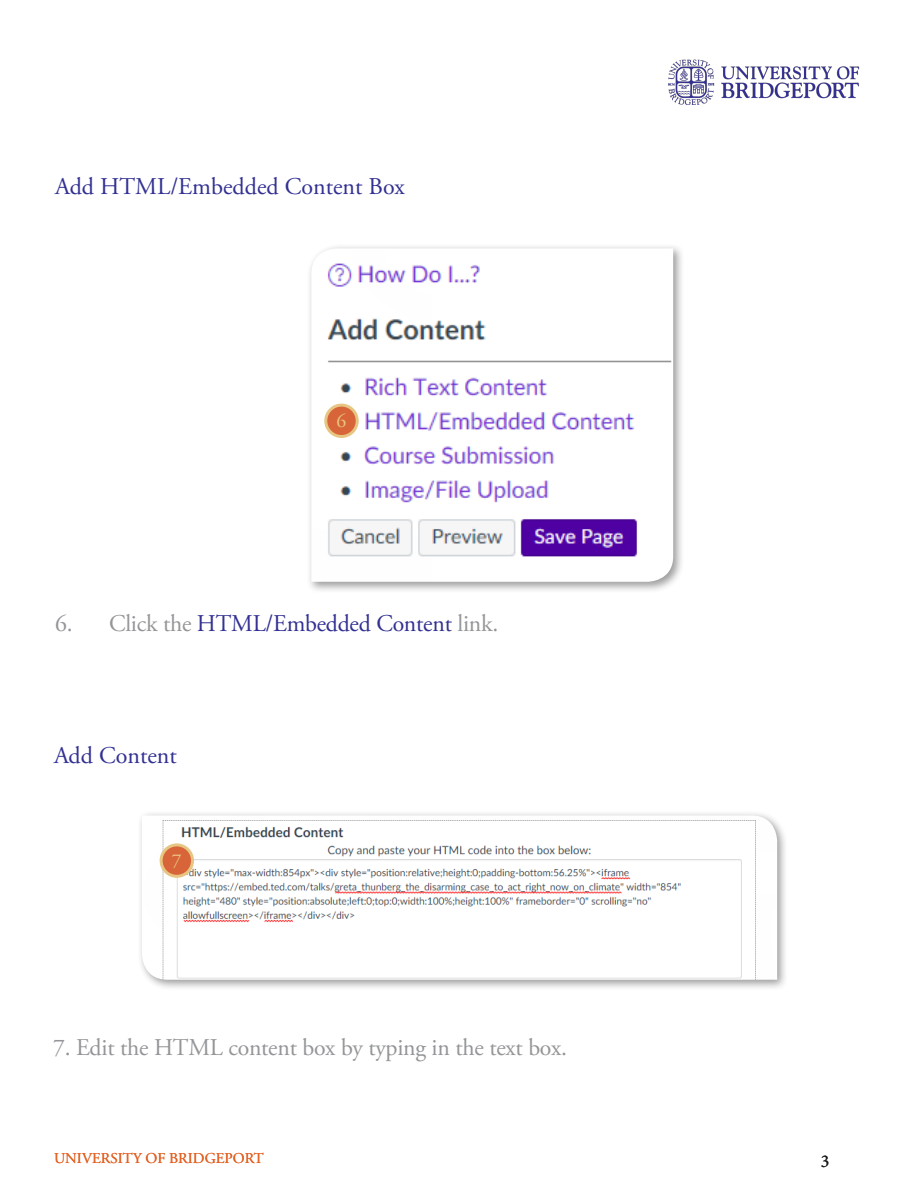
<style>
.page{position:relative;width:918px;height:1188px;background:#fff}
.page>*{position:absolute;margin:0;border:0;box-sizing:border-box;transform-origin:0 0}
.t1{font:24px "Adobe Garamond Pro";letter-spacing:-.01em;color:#323092}
.t2{font:24px "Adobe Garamond Pro";letter-spacing:-.01em;color:#939598}
.t3{font:19.8px "Adobe Garamond Pro";color:#e7c582}
.t4{font:18px "Minion Pro";color:#231f20}
.t5{font:15px "Adobe Garamond Pro";color:#e46325}
.s1{color:#939598}
</style>
<div class="page">
<img style="left:668px;top:59px;width:192px;height:46px">
<div style="left:137px;top:810px;width:652px;height:181px;background:#231f20;opacity:.45"></div>
<img style="left:142px;top:815px;width:635px;height:165px">
<div style="left:161px;top:845px;width:32px;height:31px;background:#d86439;border-radius:50%"></div>
<div style="left:160px;top:843px;width:34px;height:35px;border:3px solid #e7c582;border-radius:50%"></div>
<div style="left:306px;top:243px;width:378px;height:350px;background:#231f20;opacity:.45"></div>
<img style="left:311px;top:248px;width:362px;height:334px">
<div style="left:326px;top:405px;width:31px;height:32px;background:#d86439;border-radius:50%"></div>
<div style="left:324px;top:404px;width:35px;height:34px;border:3px solid #e7c582;border-radius:50%"></div>
<p class="t1" style="left:55px;top:172px;width:351px">Add HTML/Embedded Content Box</p>
<p class="t3" style="left:337px;top:409px;width:11px">6</p>
<p class="t1" style="left:55px;top:609px;width:445px"><span class="s1">6. Click the</span> HTML/Embedded Content <span class="s1">link.</span></p>
<p class="t1" style="left:54px;top:741px;width:124px">Add Content</p>
<p class="t3" style="left:172px;top:848px;width:11px">7</p>
<p class="t2" style="left:53px;top:1033px;width:516px">7. Edit the HTML content box by typing in the text box.</p>
<p class="t5" style="left:54px;top:1150px;width:211px">UNIVERSITY OF BRIDGEPORT</p>
<p class="t4" style="left:821px;top:1149px;width:10px">3</p>
</div>
